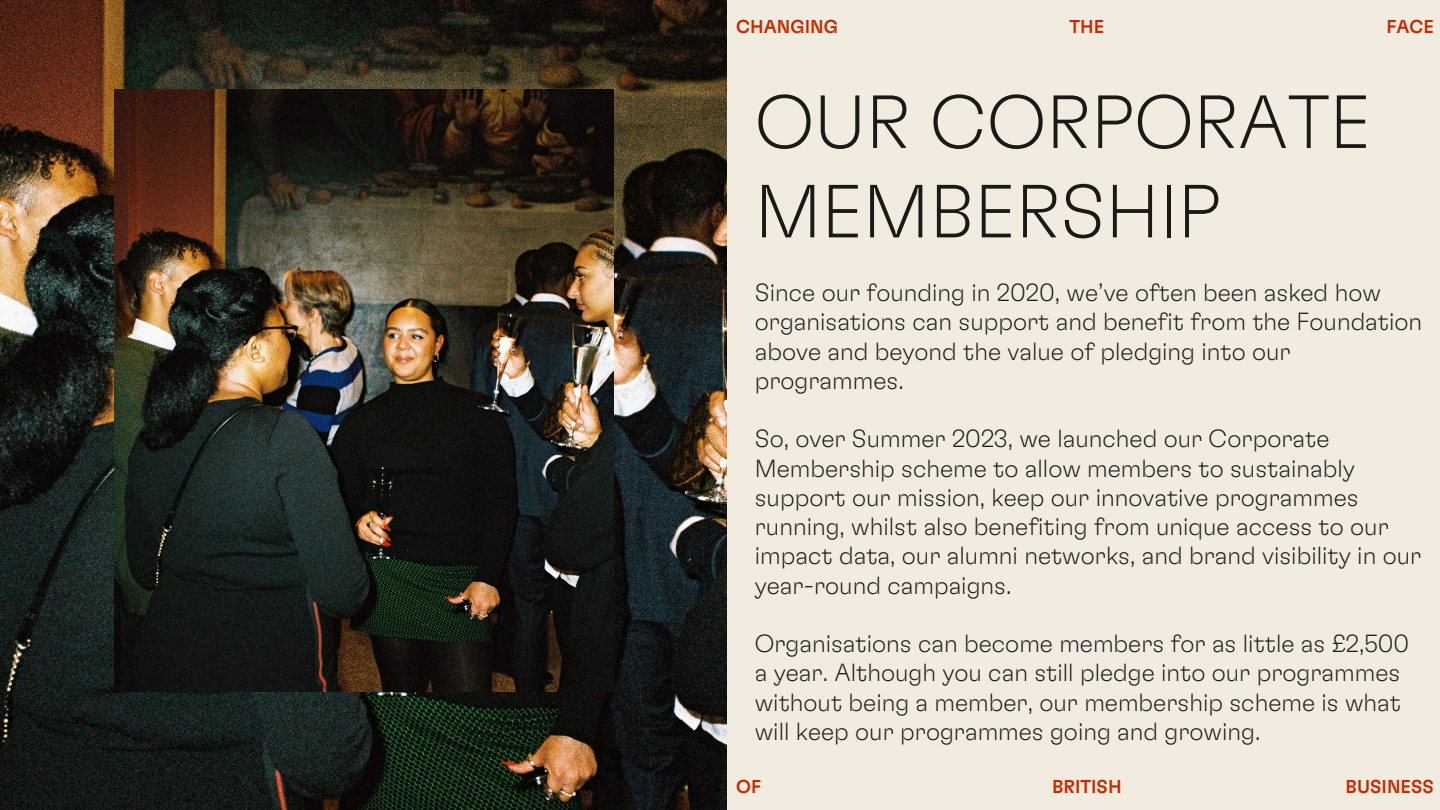
<style>
.page{position:relative;width:1440px;height:810px;background:#fff}
.page>*{position:absolute;margin:0;border:0;box-sizing:border-box;transform-origin:0 0}
.t1{font:100 75px/89.4px "GT Flexa";color:#191916}
.t2{font:100 24.75px/29.2px "GT Flexa";color:#191916}
.t3{font:500 18.6px "GT Flexa";color:#c22c00}
</style>
<div class="page">
<img style="left:0;top:0;width:727px;height:810px">
<div style="left:727px;top:0;width:713px;height:810px;background:#f1ebe0"></div>
<img style="left:114px;top:89px;width:499px;height:603px">
<p class="t3" style="left:736px;top:18px;width:103px">CHANGING</p>
<p class="t3" style="left:1069px;top:18px;width:36px">THE</p>
<p class="t3" style="left:1386px;top:18px;width:49px">FACE</p>
<h1 class="t1" style="left:755px;top:81px;width:618px">OUR CORPORATE<br>MEMBERSHIP</h1>
<p class="t2" style="left:755px;top:279px;width:669px">Since our founding in 2020, we’ve often been asked how organisations can support and benefit from the Foundation above and beyond the value of pledging into our programmes.</p>
<p class="t2" style="left:755px;top:425px;width:668px">So, over Summer 2023, we launched our Corporate Membership scheme to allow members to sustainably support our mission, keep our innovative programmes running, whilst also benefiting from unique access to our impact data, our alumni networks, and brand visibility in our year-round campaigns.</p>
<p class="t2" style="left:755px;top:630px;width:656px">Organisations can become members for as little as £2,500 a year. Although you can still pledge into our programmes without being a member, our membership scheme is what will keep our programmes going and growing.</p>
<p class="t3" style="left:736px;top:778px;width:26px">OF</p>
<p class="t3" style="left:1052px;top:778px;width:71px">BRITISH</p>
<p class="t3" style="left:1346px;top:778px;width:90px">BUSINESS</p>
</div>
